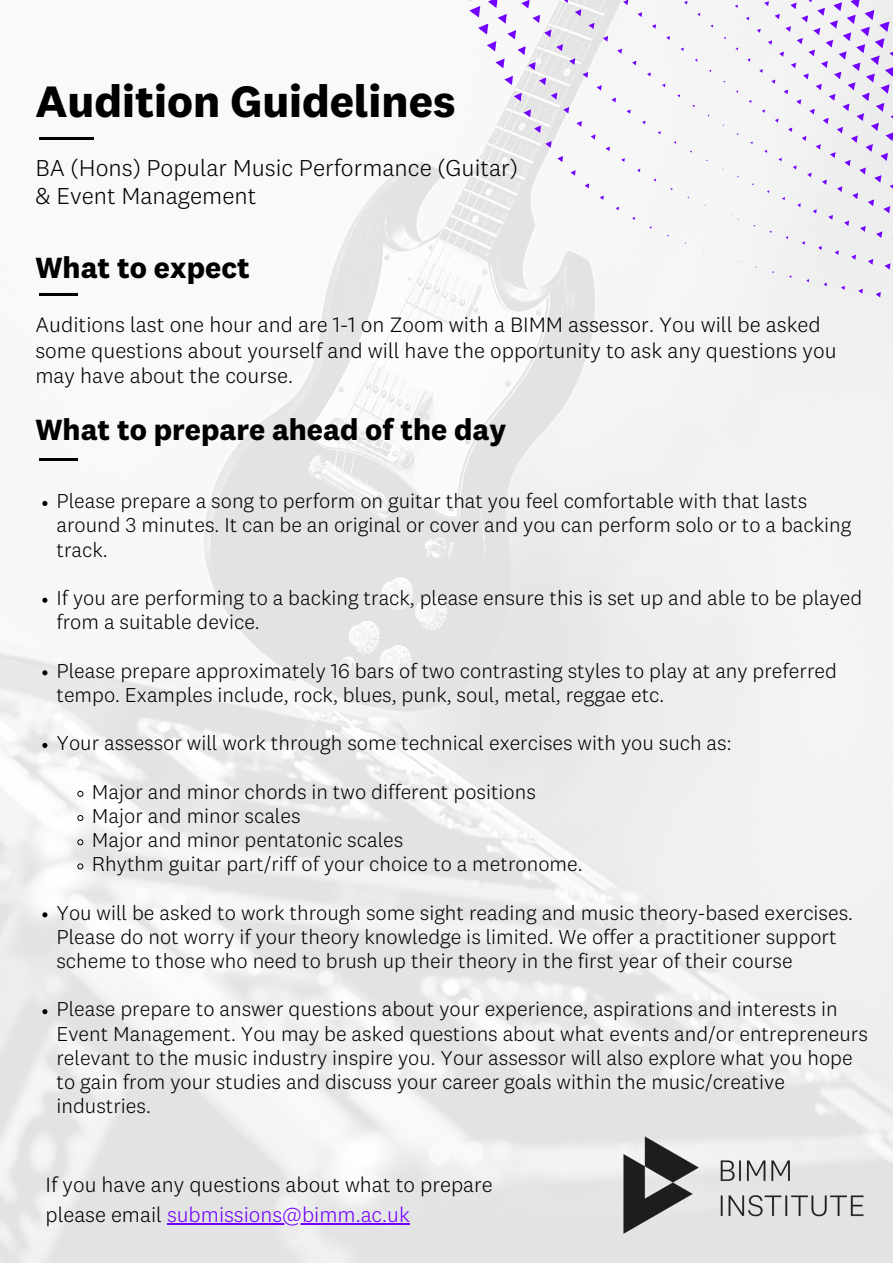
<style>
.page{position:relative;width:893px;height:1263px;background:#fff}
.page>*{position:absolute;margin:0;border:0;box-sizing:border-box;transform-origin:0 0}
.t1{font:700 45.6px "National 2";color:#000}
.t2{font:700 30.3px "National 2";color:#000}
.t3{font:300 23.85px "National 2";color:#000}
.t4{font:300 21.6px/25.3px "National 2";color:#000}
.t5{font:300 21.52px/29.8px "National 2";color:#000}
.t6{font:300 20.85px/24.2px "National 2";color:#000}
.s1{color:#7100ff}
</style>
<div class="page">
<img style="left:0;top:0;width:893px;height:1263px">
<hr style="left:39px;top:137px;width:54px;height:3px;background:#000">
<hr style="left:39px;top:293px;width:39px;height:2px;background:#000">
<svg style="left:735px;top:4px;width:4px;height:4px"></svg>
<svg style="left:723px;top:36px;width:4px;height:3px"></svg>
<svg style="left:735px;top:47px;width:4px;height:3px"></svg>
<svg style="left:637px;top:168px;width:5px;height:4px"></svg>
<svg style="left:653px;top:178px;width:4px;height:4px"></svg>
<svg style="left:460px;top:0;width:254px;height:162px"></svg>
<svg style="left:570px;top:169px;width:8px;height:7px"></svg>
<svg style="left:584px;top:182px;width:7px;height:7px"></svg>
<svg style="left:600px;top:194px;width:5px;height:6px"></svg>
<svg style="left:615px;top:206px;width:5px;height:5px"></svg>
<svg style="left:632px;top:216px;width:4px;height:4px"></svg>
<div style="left:745px;top:0;width:148px;height:298px;background:#f0f0f1"></div>
<img style="left:616px;top:1129px;width:254px;height:111px">
<hr style="left:39px;top:458px;width:39px;height:2px;background:#000">
<hr style="left:167px;top:1223px;width:243px;height:1px;background:#7100ff">
<svg style="left:42px;top:501px;width:5px;height:5px"></svg>
<svg style="left:42px;top:598px;width:5px;height:5px"></svg>
<svg style="left:42px;top:670px;width:5px;height:5px"></svg>
<svg style="left:42px;top:743px;width:5px;height:5px"></svg>
<svg style="left:77px;top:791px;width:7px;height:6px"></svg>
<svg style="left:77px;top:815px;width:7px;height:6px"></svg>
<svg style="left:77px;top:839px;width:7px;height:6px"></svg>
<svg style="left:77px;top:863px;width:7px;height:7px"></svg>
<svg style="left:42px;top:912px;width:5px;height:5px"></svg>
<svg style="left:42px;top:1009px;width:5px;height:5px"></svg>
<p class="t1" style="left:35px;top:82px;width:421px">Audition Guidelines</p>
<p class="t3" style="left:35px;top:158px;width:484px">BA (Hons) Popular Music Performance (Guitar)</p>
<p class="t3" style="left:35px;top:186px;width:222px">&amp; Event Management</p>
<p class="t2" style="left:35px;top:255px;width:216px">What to expect</p>
<p class="t4" style="left:35px;top:314px;width:802px">Auditions last one hour and are 1-1 on Zoom with a BIMM assessor. You will be asked some questions about yourself and will have the opportunity to ask any questions you may have about the course.</p>
<p class="t2" style="left:35px;top:417px;width:472px">What to prepare ahead of the day</p>
<p class="t6" style="left:56px;top:491px;width:796px">Please prepare a song to perform on guitar that you feel comfortable with that lasts around 3 minutes. It can be an original or cover and you can perform solo or to a backing track.</p>
<p class="t6" style="left:56px;top:587px;width:807px">If you are performing to a backing track, please ensure this is set up and able to be played from a suitable device.</p>
<p class="t6" style="left:56px;top:660px;width:782px">Please prepare approximately 16 bars of two contrasting styles to play at any preferred tempo. Examples include, rock, blues, punk, soul, metal, reggae etc.</p>
<p class="t6" style="left:56px;top:733px;width:676px">Your assessor will work through some technical exercises with you such as:</p>
<p class="t6" style="left:92px;top:781px;width:445px">Major and minor chords in two different positions</p>
<p class="t6" style="left:92px;top:805px;width:210px">Major and minor scales</p>
<p class="t6" style="left:92px;top:829px;width:313px">Major and minor pentatonic scales</p>
<p class="t6" style="left:92px;top:854px;width:492px">Rhythm guitar part/riff of your choice to a metronome.</p>
<p class="t6" style="left:56px;top:902px;width:798px">You will be asked to work through some sight reading and music theory-based exercises.<br>Please do not worry if your theory knowledge is limited. We offer a practitioner support scheme to those who need to brush up their theory in the first year of their course</p>
<p class="t6" style="left:56px;top:999px;width:813px">Please prepare to answer questions about your experience, aspirations and interests in Event Management. You may be asked questions about what events and/or entrepreneurs relevant to the music industry inspire you. Your assessor will also explore what you hope to gain from your studies and discuss your career goals within the music/creative industries.</p>
<p class="t5" style="left:45px;top:1171px;width:449px">If you have any questions about what to prepare please email <span class="s1">submissions@bimm.ac.uk</span></p>
</div>
